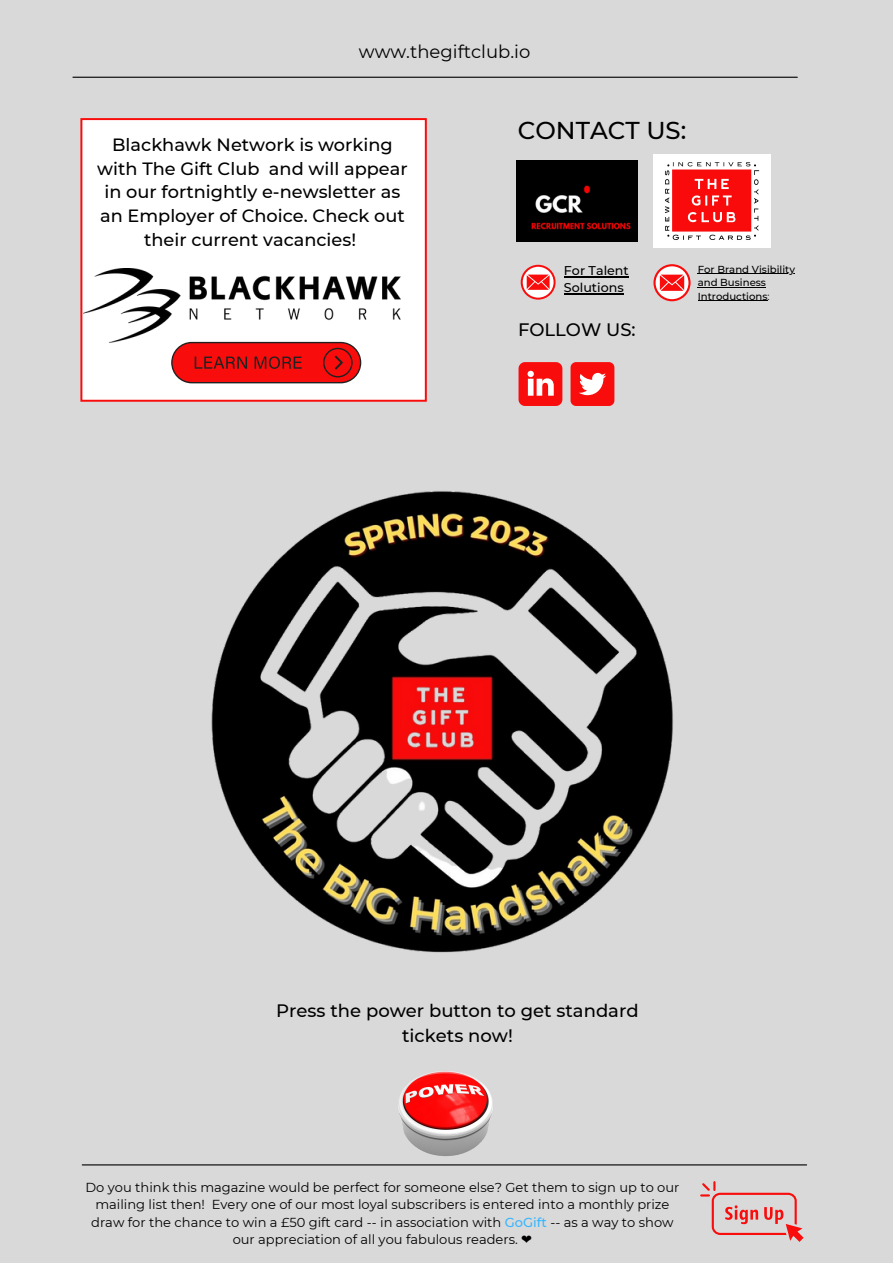
<style>
.page{position:relative;width:893px;height:1264px;background:#fff}
.page>*{position:absolute;margin:0;border:0;box-sizing:border-box;transform-origin:0 0}
.t1{font:500 24.3px "Montserrat";color:#000}
.t2{font:500 18px/24.8px "Montserrat";color:#000;text-align:center}
.t3{font:18px "Montserrat";color:#000}
.t4{font:500 17.7px/23.7px "Montserrat";color:#000;text-align:center}
.t5{font:13.05px/17.4px "Montserrat";color:#000;text-align:center}
.t6{font:500 12.75px/17px "Montserrat";color:#000}
.t7{font:500 10.2px/13.5px "Montserrat";color:#000}
.s1{font-weight:400}
.s2{font-weight:500;color:#38b6ff}
.s3{font-family:"DejaVu Sans"}
</style>
<div class="page">
<div style="left:0;top:0;width:892px;height:1262px;background:#d9d9d9"></div>
<hr style="left:82px;top:1164px;width:724px;height:1px;background:#000">
<img style="left:653px;top:154px;width:117px;height:93px">
<img style="left:517px;top:161px;width:120px;height:81px">
<svg style="left:653px;top:264px;width:37px;height:37px"></svg>
<svg style="left:520px;top:265px;width:35px;height:34px"></svg>
<svg style="left:518px;top:362px;width:44px;height:44px;background:#f83c3c"></svg>
<div style="left:570px;top:362px;width:44px;height:44px;background:#f90c0c;border-radius:5px"></div>
<svg style="left:579px;top:373px;width:27px;height:22px"></svg>
<svg style="left:700px;top:1181px;width:103px;height:60px"></svg>
<div style="left:80px;top:118px;width:347px;height:284px;background:#fff"></div>
<img style="left:83px;top:268px;width:317px;height:74px">
<svg style="left:171px;top:342px;width:190px;height:41px;background:#da1919"></svg>
<hr style="left:73px;top:77px;width:724px;height:1px;background:#000">
<img style="left:363px;top:1071px;width:166px;height:95px">
<img style="left:211px;top:491px;width:462px;height:462px">
<hr style="left:697px;top:273px;width:98px;height:1px;background:#000">
<hr style="left:697px;top:287px;width:69px;height:1px;background:#000">
<hr style="left:697px;top:300px;width:70px;height:1px;background:#000">
<hr style="left:564px;top:276px;width:64px;height:1px;background:#000">
<hr style="left:564px;top:293px;width:59px;height:1px;background:#000">
<h2 class="t3" style="left:359px;top:40px;width:173px">www.thegiftclub.io</h2>
<h3 class="t4" style="left:97px;top:133px;width:312px">Blackhawk Network is working with The Gift Club and will appear in our fortnightly e-newsletter as an Employer of Choice. Check out their current vacancies!</h3>
<h1 class="t1" style="left:518px;top:115px;width:170px">CONTACT US:</h1>
<p class="t6" style="left:564px;top:262px;width:66px">For Talent<br>Solutions</p>
<h2 class="t2" style="left:518px;top:317px;width:119px">FOLLOW US:</h2>
<p class="t7" style="left:697px;top:262px;width:99px">For Brand Visibility and Business<br>Introductions<span class="s1">:</span></p>
<h2 class="t2" style="left:276px;top:998px;width:364px">Press the power button to get standard tickets now!</h2>
<p class="t5" style="left:85px;top:1178px;width:595px">Do you think this magazine would be perfect for someone else? Get them to sign up to our mailing list then! Every one of our most loyal subscribers is entered into a monthly prize draw for the chance to win a £50 gift card -- in association with <span class="s2">GoGift</span> -- as a way to show our appreciation of all you fabulous readers. <span class="s3">❤️</span></p>
</div>
